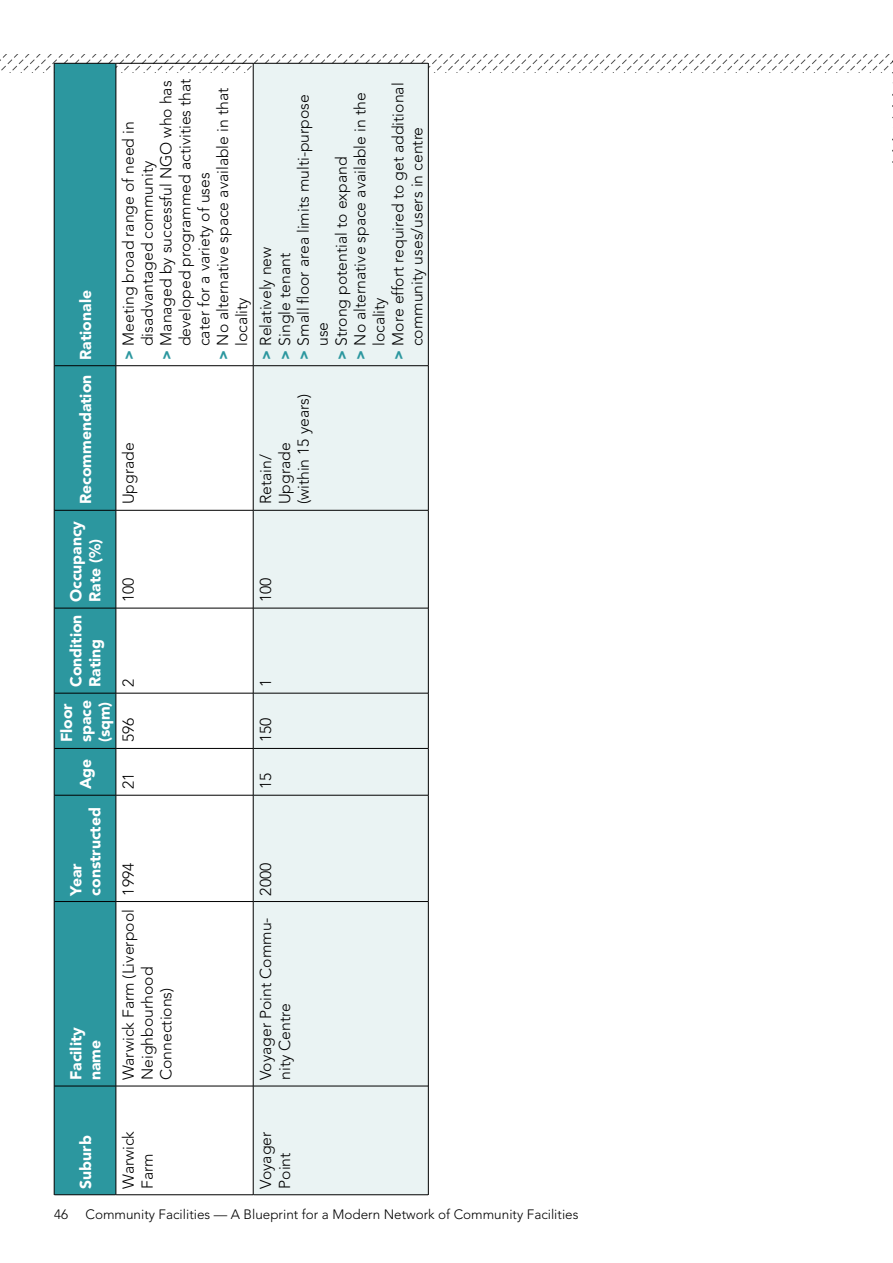
<style>
.page{position:relative;width:893px;height:1263px;background:#fff}
.page>*{position:absolute;margin:0;border:0;box-sizing:border-box;transform-origin:0 0}
.t1{font:300 15.75px/18.9px "Avenir LT Std";color:#000}
.t2{font:900 15.75px/18.9px "Avenir LT Std";color:#fff}
.t3{font:300 13.5px "Avenir LT Std";color:#000}
.s1{font-weight:900;font-size:15px;color:#2c979f}
</style>
<div class="page">
<svg style="left:0;top:54px;width:892px;height:122px"></svg>
<hr style="left:892px;top:54px;width:1px;height:122px;background:#414042">
<div style="left:55px;top:64px;width:61px;height:1130px;background:#2c979f"></div>
<div style="left:254px;top:64px;width:174px;height:1130px;background:#eaf3f3"></div>
<hr style="left:54px;top:1086px;width:1px;height:109px;background:#000">
<hr style="left:54px;top:1194px;width:62px;height:1px;background:#000">
<hr style="left:54px;top:901px;width:1px;height:185px;background:#000">
<hr style="left:54px;top:1086px;width:62px;height:1px;background:#000">
<hr style="left:54px;top:795px;width:1px;height:106px;background:#000">
<hr style="left:54px;top:901px;width:62px;height:1px;background:#000">
<hr style="left:54px;top:748px;width:1px;height:47px;background:#000">
<hr style="left:54px;top:795px;width:62px;height:1px;background:#000">
<hr style="left:54px;top:693px;width:1px;height:55px;background:#000">
<hr style="left:54px;top:748px;width:62px;height:1px;background:#000">
<hr style="left:54px;top:608px;width:1px;height:85px;background:#000">
<hr style="left:54px;top:693px;width:62px;height:1px;background:#000">
<hr style="left:54px;top:510px;width:1px;height:98px;background:#000">
<hr style="left:54px;top:608px;width:62px;height:1px;background:#000">
<hr style="left:54px;top:366px;width:1px;height:144px;background:#000">
<hr style="left:54px;top:510px;width:62px;height:1px;background:#000">
<hr style="left:54px;top:63px;width:1px;height:303px;background:#000">
<hr style="left:54px;top:365px;width:62px;height:1px;background:#000">
<hr style="left:54px;top:63px;width:62px;height:1px;background:#000">
<hr style="left:116px;top:1086px;width:1px;height:109px;background:#000">
<hr style="left:116px;top:901px;width:1px;height:185px;background:#000">
<hr style="left:116px;top:795px;width:1px;height:106px;background:#000">
<hr style="left:116px;top:748px;width:1px;height:47px;background:#000">
<hr style="left:116px;top:693px;width:1px;height:55px;background:#000">
<hr style="left:116px;top:608px;width:1px;height:85px;background:#000">
<hr style="left:116px;top:510px;width:1px;height:98px;background:#000">
<hr style="left:116px;top:366px;width:1px;height:144px;background:#000">
<hr style="left:116px;top:63px;width:1px;height:303px;background:#000">
<hr style="left:116px;top:1194px;width:137px;height:1px;background:#000">
<hr style="left:116px;top:1086px;width:137px;height:1px;background:#000">
<hr style="left:116px;top:901px;width:137px;height:1px;background:#000">
<hr style="left:116px;top:795px;width:137px;height:1px;background:#000">
<hr style="left:116px;top:748px;width:137px;height:1px;background:#000">
<hr style="left:116px;top:693px;width:137px;height:1px;background:#000">
<hr style="left:116px;top:608px;width:137px;height:1px;background:#000">
<hr style="left:116px;top:510px;width:137px;height:1px;background:#000">
<hr style="left:116px;top:365px;width:137px;height:1px;background:#000">
<hr style="left:116px;top:63px;width:137px;height:1px;background:#000">
<hr style="left:253px;top:1086px;width:1px;height:109px;background:#000">
<hr style="left:253px;top:1194px;width:175px;height:1px;background:#000">
<hr style="left:253px;top:901px;width:1px;height:185px;background:#000">
<hr style="left:253px;top:1086px;width:175px;height:1px;background:#000">
<hr style="left:253px;top:795px;width:1px;height:106px;background:#000">
<hr style="left:253px;top:901px;width:175px;height:1px;background:#000">
<hr style="left:253px;top:748px;width:1px;height:47px;background:#000">
<hr style="left:253px;top:795px;width:175px;height:1px;background:#000">
<hr style="left:253px;top:693px;width:1px;height:55px;background:#000">
<hr style="left:253px;top:748px;width:175px;height:1px;background:#000">
<hr style="left:253px;top:608px;width:1px;height:85px;background:#000">
<hr style="left:253px;top:693px;width:175px;height:1px;background:#000">
<hr style="left:253px;top:510px;width:1px;height:98px;background:#000">
<hr style="left:253px;top:608px;width:175px;height:1px;background:#000">
<hr style="left:253px;top:366px;width:1px;height:144px;background:#000">
<hr style="left:253px;top:510px;width:175px;height:1px;background:#000">
<hr style="left:253px;top:63px;width:1px;height:303px;background:#000">
<hr style="left:253px;top:365px;width:175px;height:1px;background:#000">
<hr style="left:253px;top:63px;width:175px;height:1px;background:#000">
<hr style="left:428px;top:1086px;width:1px;height:109px;background:#000">
<hr style="left:428px;top:901px;width:1px;height:185px;background:#000">
<hr style="left:428px;top:795px;width:1px;height:106px;background:#000">
<hr style="left:428px;top:748px;width:1px;height:47px;background:#000">
<hr style="left:428px;top:693px;width:1px;height:55px;background:#000">
<hr style="left:428px;top:608px;width:1px;height:85px;background:#000">
<hr style="left:428px;top:510px;width:1px;height:98px;background:#000">
<hr style="left:428px;top:366px;width:1px;height:144px;background:#000">
<hr style="left:428px;top:63px;width:1px;height:303px;background:#000">
<p class="t2" style="left:76px;top:504px;width:215px;rotate:-90deg">Recommendation Rationale</p>
<p class="t2" style="left:67px;top:602px;width:83px;rotate:-90deg">Occupancy<br>Rate (%)</p>
<p class="t2" style="left:67px;top:687px;width:74px;rotate:-90deg">Condition<br>Rating</p>
<p class="t2" style="left:57px;top:742px;width:44px;rotate:-90deg">Floor space (sqm)</p>
<p class="t2" style="left:76px;top:789px;width:32px;rotate:-90deg">Age</p>
<p class="t2" style="left:67px;top:895px;width:90px;rotate:-90deg">Year constructed</p>
<p class="t2" style="left:67px;top:1080px;width:54px;rotate:-90deg">Facility name</p>
<p class="t1" style="left:157px;top:360px;width:281px;rotate:-90deg"><span class="s1">&gt;</span> Managed by successful NGO who has</p>
<p class="t1" style="left:176px;top:346px;width:269px;rotate:-90deg">developed programmed activities that</p>
<p class="t1" style="left:213px;top:360px;width:273px;rotate:-90deg"><span class="s1">&gt;</span> No alternative space available in that</p>
<p class="t1" style="left:119px;top:360px;width:240px;rotate:-90deg"><span class="s1">&gt;</span> Meeting broad range of need in</p>
<p class="t1" style="left:138px;top:346px;width:187px;rotate:-90deg">disadvantaged community</p>
<p class="t1" style="left:195px;top:346px;width:175px;rotate:-90deg">cater for a variety of uses</p>
<p class="t1" style="left:232px;top:346px;width:50px;rotate:-90deg">locality</p>
<p class="t1" style="left:119px;top:504px;width:63px;rotate:-90deg">Upgrade</p>
<p class="t1" style="left:119px;top:602px;width:26px;rotate:-90deg">100</p>
<p class="t1" style="left:119px;top:687px;width:10px;rotate:-90deg">2</p>
<p class="t1" style="left:119px;top:742px;width:26px;rotate:-90deg">596</p>
<p class="t1" style="left:119px;top:789px;width:18px;rotate:-90deg">21</p>
<p class="t1" style="left:119px;top:895px;width:34px;rotate:-90deg">1994</p>
<p class="t1" style="left:119px;top:1080px;width:172px;rotate:-90deg">Warwick Farm (Liverpool<br>Neighbourhood<br>Connections)</p>
<p class="t1" style="left:389px;top:360px;width:279px;rotate:-90deg"><span class="s1">&gt;</span> More effort required to get additional</p>
<p class="t1" style="left:351px;top:360px;width:269px;rotate:-90deg"><span class="s1">&gt;</span> No alternative space available in the</p>
<p class="t1" style="left:294px;top:360px;width:267px;rotate:-90deg"><span class="s1">&gt;</span> Small floor area limits multi-purpose</p>
<p class="t1" style="left:407px;top:346px;width:221px;rotate:-90deg">community uses/users in centre</p>
<p class="t1" style="left:332px;top:360px;width:204px;rotate:-90deg"><span class="s1">&gt;</span> Strong potential to expand</p>
<p class="t1" style="left:256px;top:360px;width:114px;rotate:-90deg"><span class="s1">&gt;</span> Relatively new</p>
<p class="t1" style="left:275px;top:360px;width:108px;rotate:-90deg"><span class="s1">&gt;</span> Single tenant</p>
<p class="t1" style="left:370px;top:346px;width:50px;rotate:-90deg">locality</p>
<p class="t1" style="left:313px;top:346px;width:26px;rotate:-90deg">use</p>
<p class="t1" style="left:256px;top:504px;width:112px;rotate:-90deg">Retain/<br>Upgrade (within 15 years)</p>
<p class="t1" style="left:256px;top:602px;width:26px;rotate:-90deg">100</p>
<p class="t1" style="left:256px;top:687px;width:10px;rotate:-90deg">1</p>
<p class="t1" style="left:256px;top:742px;width:26px;rotate:-90deg">150</p>
<p class="t1" style="left:256px;top:789px;width:18px;rotate:-90deg">15</p>
<p class="t1" style="left:256px;top:895px;width:34px;rotate:-90deg">2000</p>
<p class="t1" style="left:256px;top:1080px;width:164px;rotate:-90deg">Voyager Point Commu&shy;nity Centre</p>
<p class="t2" style="left:76px;top:1189px;width:55px;rotate:-90deg">Suburb</p>
<p class="t1" style="left:119px;top:1189px;width:59px;rotate:-90deg">Warwick<br>Farm</p>
<p class="t1" style="left:256px;top:1189px;width:58px;rotate:-90deg">Voyager<br>Point</p>
<p class="t3" style="left:54px;top:1206px;width:16px">46</p>
<p class="t3" style="left:86px;top:1206px;width:494px">Community Facilities — A Blueprint for a Modern Network of Community Facilities</p>
</div>
